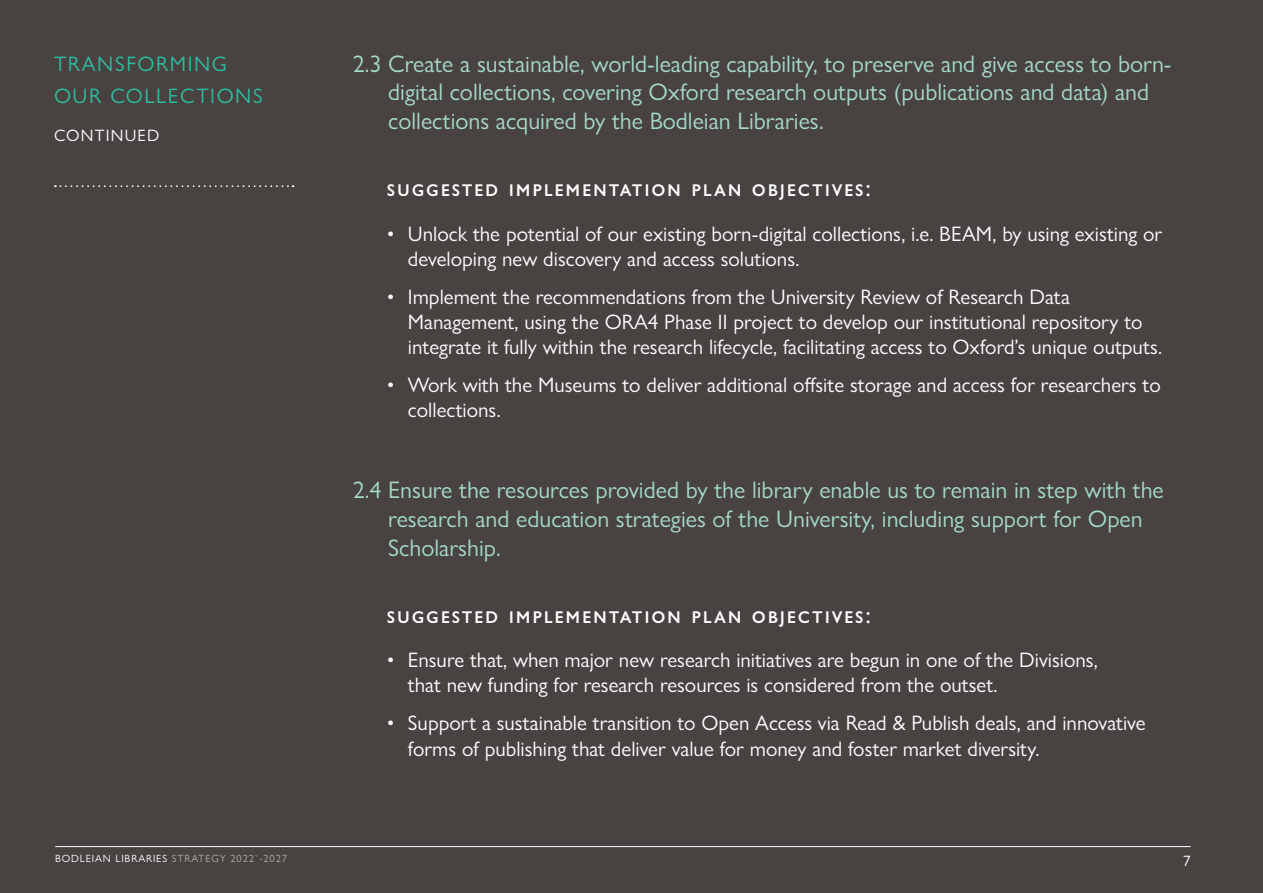
<style>
.page{position:relative;width:1263px;height:893px;background:#484340}
.page>*{position:absolute;margin:0;border:0;box-sizing:border-box;transform-origin:0 0}
.t1{font:24px/28.8px "Gill Sans Nova";color:#a6d9cb}
.t2{font:500 24px "Gill Sans Nova";letter-spacing:.075em;color:#fff}
.t3{font:21px/25.2px "Gill Sans Nova";color:#fff}
.t4{font:21px/32.4px "Gill Sans Nova";letter-spacing:.075em;color:#2dbca0}
.t5{font:16.5px "Gill Sans Nova";letter-spacing:.075em;color:#fff}
.t6{font:15px "Gill Sans Nova";color:#fff}
.t7{font:10.5px "Gill Sans Nova";letter-spacing:.08em;color:#ababa8}
.s1{color:#fff}
</style>
<div class="page">
<svg style="left:55px;top:185px;width:238px;height:2px"></svg>
<hr style="left:55px;top:846px;width:1136px;height:1px;background:#fff">
<p class="t4" style="left:54px;top:47px;width:210px">TRANSFORMING<br>OUR COLLECTIONS</p>
<p class="t5" style="left:54px;top:125px;width:107px">CONTINUED</p>
<p class="t1" style="left:388px;top:49px;width:785px;text-indent:-35px">2.3 Create a sustainable, world-leading capability, to preserve and give access to born&shy;digital collections, covering Oxford research outputs (publications and data) and collections acquired by the Bodleian Libraries.</p>
<p class="t2" style="left:387px;top:173px;width:485px">suggested implementation plan objectives:</p>
<p class="t3" style="left:408px;top:221px;width:756px;text-indent:-21px">• Unlock the potential of our existing born-digital collections, i.e. BEAM, by using existing or developing new discovery and access solutions.</p>
<p class="t3" style="left:408px;top:284px;width:756px;text-indent:-21px">• Implement the recommendations from the University Review of Research Data<br>Management, using the ORA4 Phase II project to develop our institutional repository to integrate it fully within the research lifecycle, facilitating access to Oxford’s unique outputs.</p>
<p class="t3" style="left:408px;top:372px;width:754px;text-indent:-21px">• Work with the Museums to deliver additional offsite storage and access for researchers to collections.</p>
<p class="t1" style="left:388px;top:475px;width:777px;text-indent:-35px">2.4 Ensure the resources provided by the library enable us to remain in step with the research and education strategies of the University, including support for Open<br>Scholarship.</p>
<p class="t2" style="left:387px;top:600px;width:485px">suggested implementation plan objectives:</p>
<p class="t3" style="left:408px;top:647px;width:691px;text-indent:-21px">• Ensure that, when major new research initiatives are begun in one of the Divisions, that new funding for research resources is considered from the outset.</p>
<p class="t3" style="left:408px;top:710px;width:739px;text-indent:-21px">• Support a sustainable transition to Open Access via Read &amp; Publish deals, and innovative forms of publishing that deliver value for money and foster market diversity.</p>
<p class="t7" style="left:55px;top:852px;width:233px"><span class="s1">BODLEIAN LIBRARIES</span> STRATEGY 2022`-2027</p>
<p class="t6" style="left:1183px;top:851px;width:9px">7</p>
</div>
